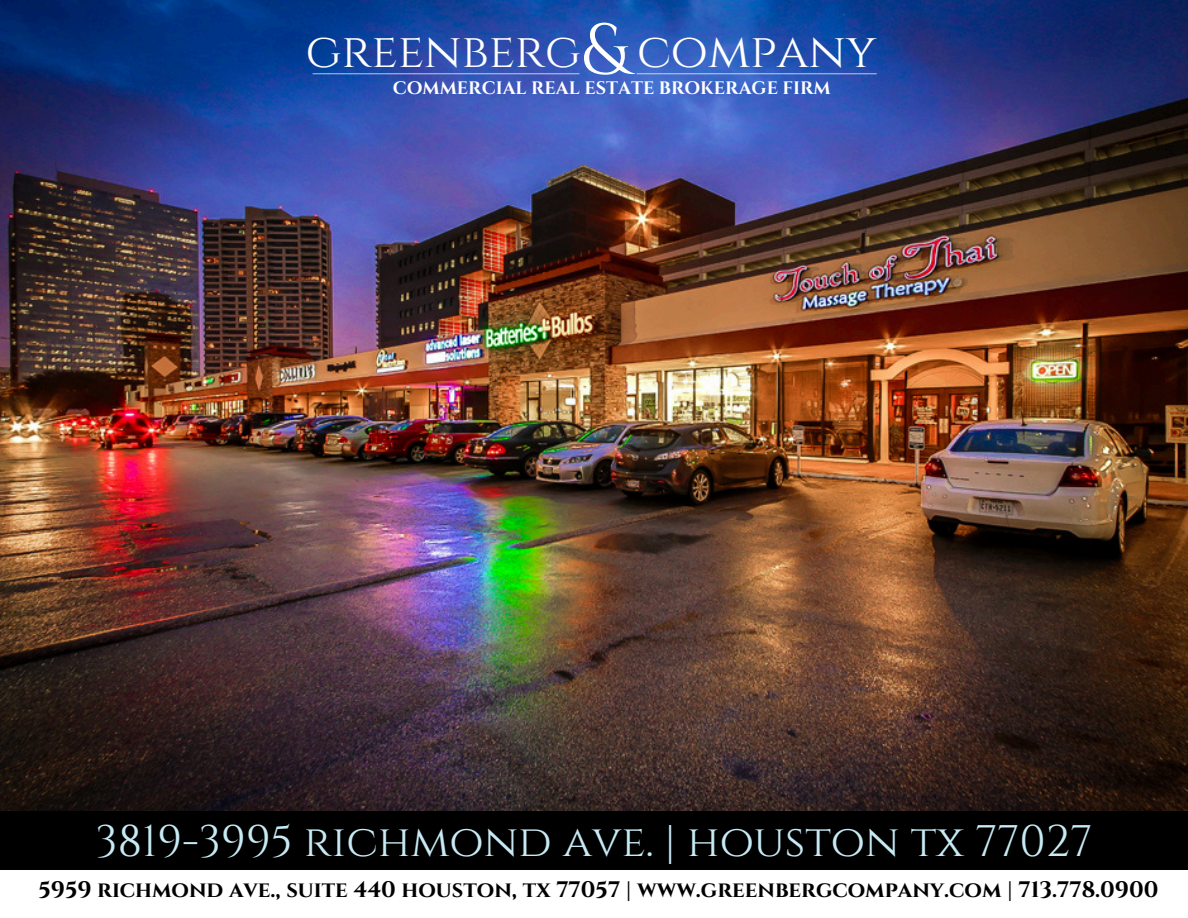
<style>
.page{position:relative;width:1188px;height:918px;background:#fff}
.page>*{position:absolute;margin:0;border:0;box-sizing:border-box;transform-origin:0 0}
.t1{font:72px "Cinzel";color:#fff}
.t2{font:48px "Cinzel";color:#fff}
.t3{font:44.25px "Cinzel";color:#c7eaf4}
.t4{font:700 22.5px "Cinzel";color:#000}
.t5{font:700 18px "Cinzel";color:#fff}
.t6{font:300 16.2px "Open Sans";color:#fff}
</style>
<div class="page">
<img style="left:0;top:0;width:1188px;height:811px">
<div style="left:0;top:811px;width:1188px;height:59px;background:#000"></div>
<p class="t1" style="left:582px;top:4px;width:48px">&amp;</p>
<p class="t2" style="left:306px;top:21px;width:276px">GREENBERG</p>
<h1 class="t6" style="left:313px;top:55px;width:268px">________________________________________</h1>
<h1 class="t2" style="left:637px;top:21px;width:241px">COMPANY</h1>
<p class="t5" style="left:393px;top:76px;width:440px">COMMERCIAL REAL ESTATE BROKERAGE FIRM</p>
<p class="t6" style="left:637px;top:54px;width:241px">____________________________________</p>
<p class="t3" style="left:96px;top:813px;width:999px">3819-3995 RICHMOND AVE. | HOUSTON TX 77027</p>
<h1 class="t4" style="left:38px;top:875px;width:1122px">5959 richmond ave., suite 440 houston, tx 77057 | www.greenbergcompany.com | 713.778.0900</h1>
</div>
